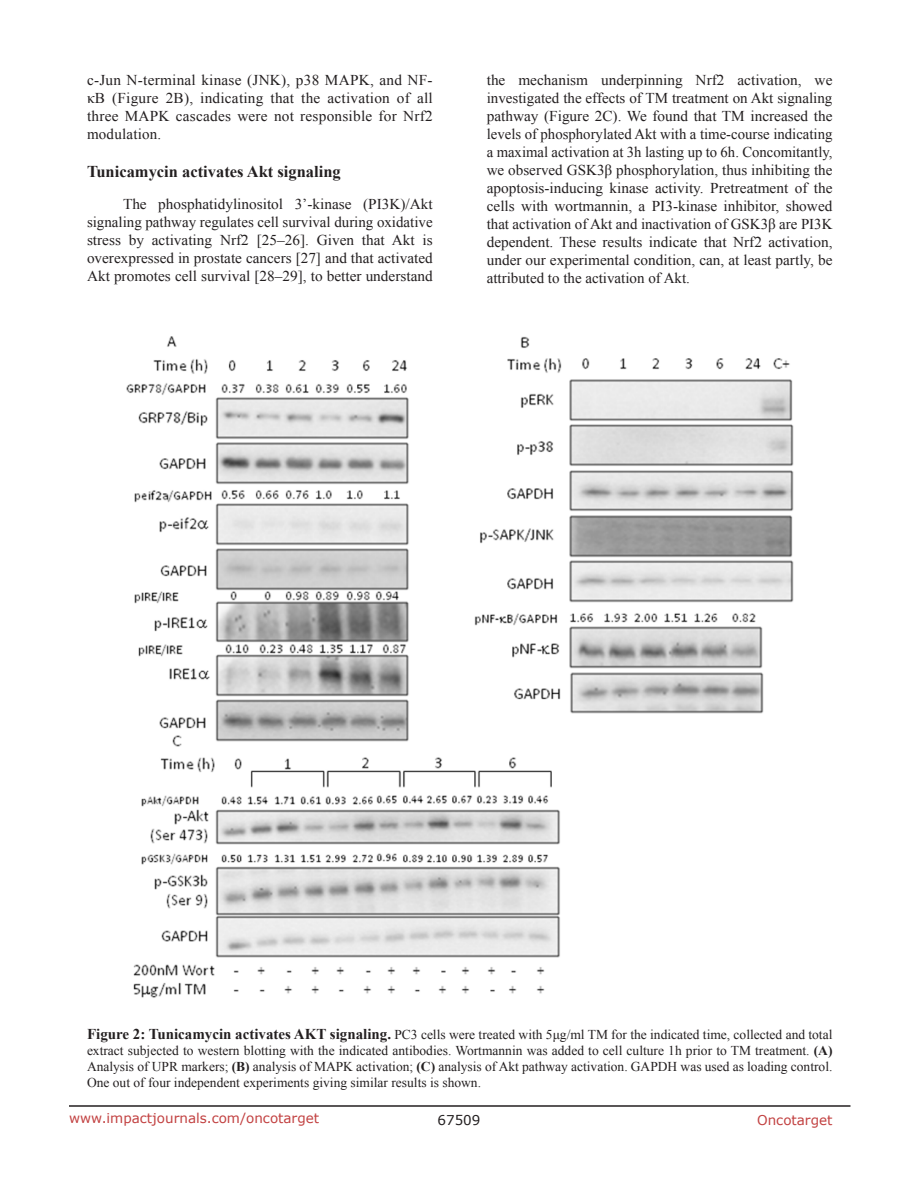
<style>
.page{position:relative;width:918px;height:1188px;background:#fff}
.page>*{position:absolute;margin:0;border:0;box-sizing:border-box;transform-origin:0 0}
.SubHeading{font:700 16.5px "Times New Roman";color:#231f20}
.BodyText{font:15px/18px "Times New Roman";color:#231f20;text-align:justify}
.figuretext{font:13.5px/16.2px "Times New Roman";color:#231f20;text-align:justify}
.t1{font:13.5px "Verdana";color:#c24141}
.t2{font:13.5px "Verdana";color:#231f20}
.s1{font-weight:700;font-size:15px}
.s2{font-weight:700}
</style>
<div class="page">
<hr style="left:69px;top:1105px;width:781px;height:2px;background:#231f20">
<img style="left:126px;top:336px;width:668px;height:662px">
<p class="BodyText" style="left:87px;top:71px;width:347px">c-Jun N-terminal kinase (JNK), p38 MAPK, and NF&shy;κB (Figure 2B), indicating that the activation of all three MAPK cascades were not responsible for Nrf2 modulation.</p>
<p class="SubHeading" style="left:87px;top:160px;width:255px">Tunicamycin activates Akt signaling</p>
<p class="BodyText" style="left:87px;top:194px;width:347px;text-indent:36px">The phosphatidylinositol 3’-kinase (PI3K)/Akt signaling pathway regulates cell survival during oxidative stress by activating Nrf2 [25–26]. Given that Akt is overexpressed in prostate cancers [27] and that activated Akt promotes cell survival [28–29], to better understand</p>
<p class="BodyText" style="left:487px;top:71px;width:347px">the mechanism underpinning Nrf2 activation, we investigated the effects of TM treatment on Akt signaling pathway (Figure 2C). We found that TM increased the levels of phosphorylated Akt with a time-course indicating a maximal activation at 3h lasting up to 6h. Concomitantly, we observed GSK3β phosphorylation, thus inhibiting the apoptosis-inducing kinase activity. Pretreatment of the cells with wortmannin, a PI3-kinase inhibitor, showed that activation of Akt and inactivation of GSK3β are PI3K dependent. These results indicate that Nrf2 activation, under our experimental condition, can, at least partly, be attributed to the activation of Akt.</p>
<p class="figuretext" style="left:87px;top:1026px;width:747px"><span class="s1">Figure 2: Tunicamycin activates AKT signaling.</span> PC3 cells were treated with 5μg/ml TM for the indicated time, collected and total extract subjected to western blotting with the indicated antibodies. Wortmannin was added to cell culture 1h prior to TM treatment. <span class="s2">(A)<br></span>Analysis of UPR markers; <span class="s2">(B)</span> analysis of MAPK activation; <span class="s2">(C)</span> analysis of Akt pathway activation. GAPDH was used as loading control.<br>One out of four independent experiments giving similar results is shown.</p>
<p class="t1" style="left:69px;top:1109px;width:252px">www.impactjournals.com/oncotarget</p>
<p class="t2" style="left:438px;top:1111px;width:44px">67509</p>
<p class="t1" style="left:757px;top:1111px;width:77px">Oncotarget</p>
</div>
